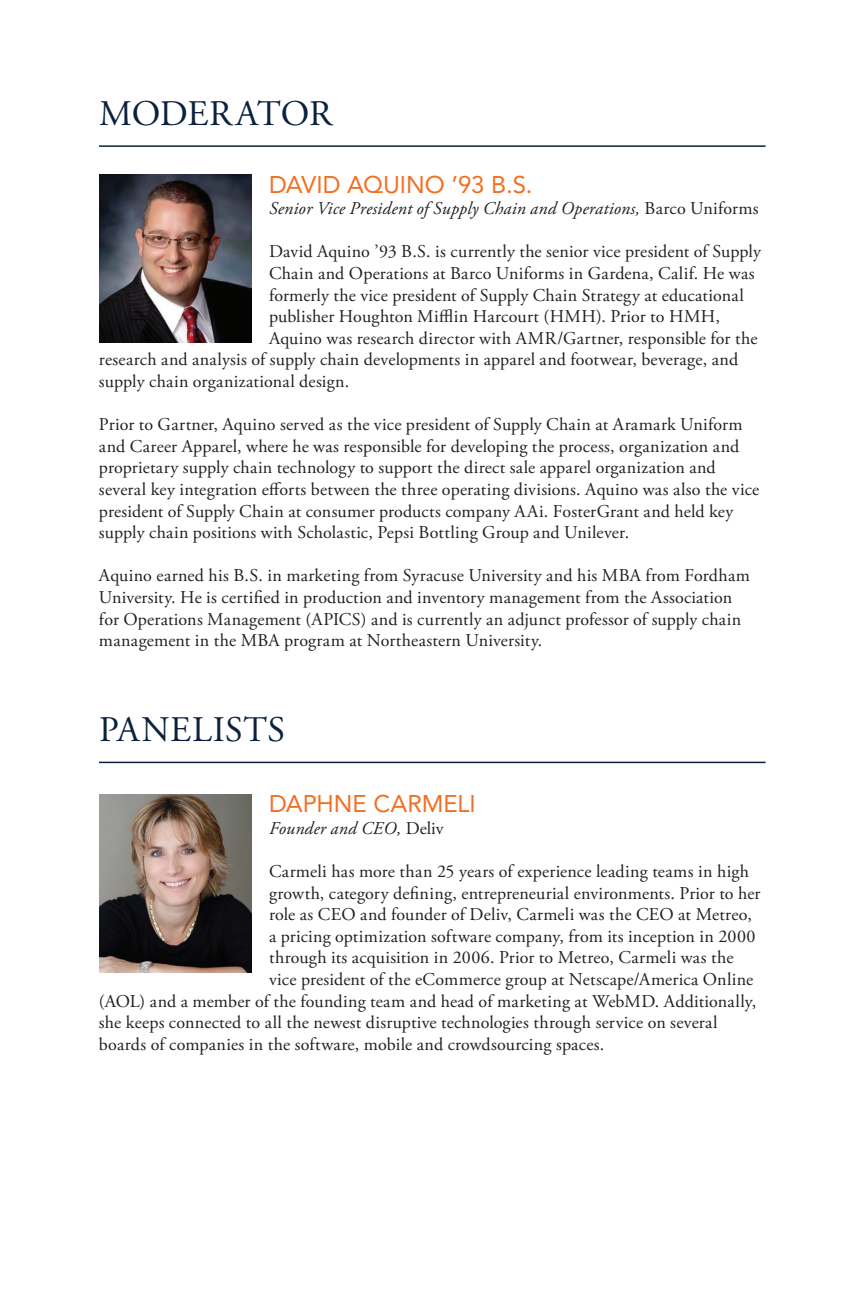
<style>
.page{position:relative;width:864px;height:1296px;background:#fff}
.page>*{position:absolute;margin:0;border:0;box-sizing:border-box;transform-origin:0 0}
.t1{font:36px "Adobe Garamond Pro";letter-spacing:.005em;color:#0b213e}
.t2{font:24px "Avenir LT Std";color:#f36e21}
.t3{font:18px/21.6px "Adobe Garamond Pro";letter-spacing:.01em;color:#231f20}
.t4{font:italic 18px "Adobe Garamond Pro";letter-spacing:.01em;color:#231f20}
.s1{font-style:normal}
</style>
<div class="page">
<hr style="left:99px;top:145px;width:667px;height:2px;background:#0b213e">
<hr style="left:99px;top:762px;width:667px;height:1px;background:#0b213e">
<img style="left:99px;top:174px;width:152px;height:169px">
<img style="left:99px;top:794px;width:152px;height:179px">
<h1 class="t1" style="left:99px;top:92px;width:235px">MODERATOR</h1>
<h2 class="t2" style="left:269px;top:170px;width:265px">DAVID AQUINO ’93 B.S.</h2>
<p class="t4" style="left:269px;top:198px;width:491px">Senior Vice President of Supply Chain and Operations, <span class="s1">Barco Uniforms</span></p>
<p class="t3" style="left:269px;top:241px;width:493px">David Aquino ’93 B.S. is currently the senior vice president of Supply</p>
<p class="t3" style="left:269px;top:263px;width:487px">Chain and Operations at Barco Uniforms in Gardena, Calif. He was</p>
<p class="t3" style="left:269px;top:285px;width:476px">formerly the vice president of Supply Chain Strategy at educational</p>
<p class="t3" style="left:269px;top:306px;width:452px">publisher Houghton Mifflin Harcourt (HMH). Prior to HMH,</p>
<p class="t3" style="left:269px;top:328px;width:490px">Aquino was research director with AMR/Gartner, responsible for the</p>
<p class="t3" style="left:99px;top:349px;width:641px">research and analysis of supply chain developments in apparel and footwear, beverage, and</p>
<p class="t3" style="left:99px;top:371px;width:252px">supply chain organizational design.</p>
<p class="t3" style="left:99px;top:414px;width:662px">Prior to Gartner, Aquino served as the vice president of Supply Chain at Aramark Uniform and Career Apparel, where he was responsible for developing the process, organization and proprietary supply chain technology to support the direct sale apparel organization and several key integration efforts between the three operating divisions. Aquino was also the vice president of Supply Chain at consumer products company AAi. FosterGrant and held key supply chain positions with Scholastic, Pepsi Bottling Group and Unilever.</p>
<p class="t3" style="left:99px;top:565px;width:653px">Aquino earned his B.S. in marketing from Syracuse University and his MBA from Fordham University. He is certified in production and inventory management from the Association for Operations Management (APICS) and is currently an adjunct professor of supply chain management in the MBA program at Northeastern University.</p>
<h1 class="t1" style="left:99px;top:708px;width:187px">PANELISTS</h1>
<h2 class="t2" style="left:269px;top:790px;width:208px">DAPHNE CARMELI</h2>
<p class="t4" style="left:269px;top:817px;width:176px">Founder and CEO, <span class="s1">Deliv</span></p>
<p class="t3" style="left:269px;top:861px;width:482px">Carmeli has more than 25 years of experience leading teams in high</p>
<p class="t3" style="left:269px;top:883px;width:493px">growth, category defining, entrepreneurial environments. Prior to her</p>
<p class="t3" style="left:269px;top:904px;width:484px">role as CEO and founder of Deliv, Carmeli was the CEO at Metreo,</p>
<p class="t3" style="left:269px;top:926px;width:488px">a pricing optimization software company, from its inception in 2000</p>
<p class="t3" style="left:269px;top:948px;width:466px">through its acquisition in 2006. Prior to Metreo, Carmeli was the</p>
<p class="t3" style="left:269px;top:969px;width:486px">vice president of the eCommerce group at Netscape/America Online</p>
<p class="t3" style="left:99px;top:991px;width:659px">(AOL) and a member of the founding team and head of marketing at WebMD. Additionally,</p>
<p class="t3" style="left:99px;top:1012px;width:620px">she keeps connected to all the newest disruptive technologies through service on several</p>
<p class="t3" style="left:99px;top:1034px;width:507px">boards of companies in the software, mobile and crowdsourcing spaces.</p>
</div>
